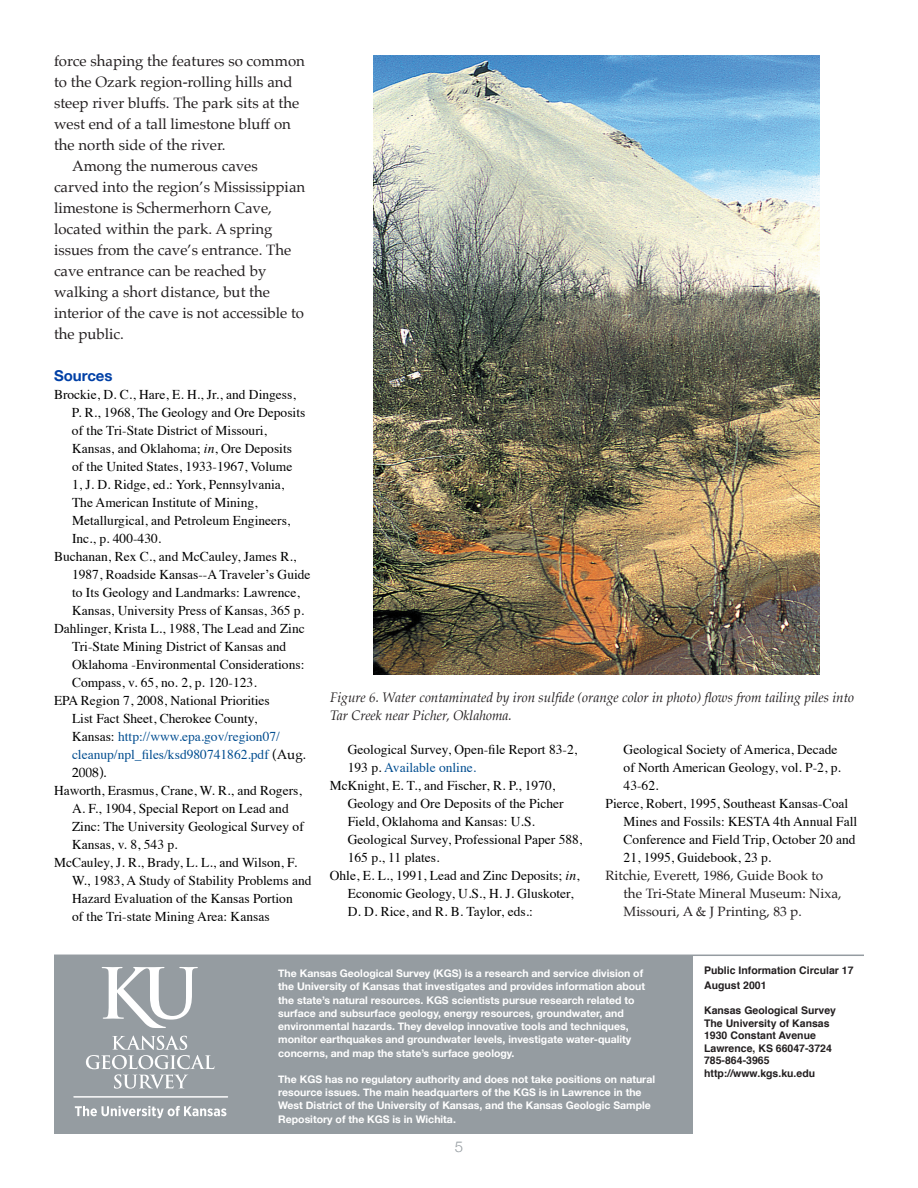
<style>
.page{position:relative;width:918px;height:1188px;background:#fff}
.page>*{position:absolute;margin:0;border:0;box-sizing:border-box;transform-origin:0 0}
.PIC_Body_Copy{font:15px/21px "Palatino";color:#231f20}
.PIC_Header{font:700 15px "Helvetica Neue";color:#0040a6}
.t1{font:300 15px "Helvetica Neue";color:#959ca1}
.PIC_References_Gloss{font:13.5px/18px "Times";color:#000}
.t2{font:italic 13.5px "Palatino";color:#231f20}
.t3{font:13.5px "Palatino";color:#231f20}
.t4{font:13.5px "Times";color:#004d90}
.t5{font:700 10.5px/13.2px "Helvetica Neue";color:#fff}
.t6{font:700 10.5px/12.6px "Helvetica";color:#231f20}
.s1{font-style:italic}
.s2{color:#004d90}
.s3{font-family:"Palatino"}
.s4{color:#000}
</style>
<div class="page">
<div style="left:54px;top:955px;width:639px;height:179px;background:#959ca1"></div>
<svg style="left:86px;top:1036px;width:128px;height:53px"></svg>
<svg style="left:102px;top:967px;width:96px;height:61px"></svg>
<hr style="left:73px;top:1096px;width:155px;height:2px;background:#fff">
<svg style="left:75px;top:1106px;width:151px;height:12px"></svg>
<hr style="left:54px;top:955px;width:810px;height:1px;background:#959ca1">
<img style="left:373px;top:55px;width:447px;height:620px">
<p class="PIC_Body_Copy" style="left:54px;top:51px;width:252px">force shaping the features so common to the Ozark region-rolling hills and steep river bluffs. The park sits at the west end of a tall limestone bluff on the north side of the river.</p>
<p class="PIC_Body_Copy" style="left:54px;top:156px;width:253px;text-indent:18px">Among the numerous caves carved into the region’s Mississippian limestone is Schermerhorn Cave, located within the park. A spring issues from the cave’s entrance. The cave entrance can be reached by walking a short distance, but the interior of the cave is not accessible to the public.</p>
<p class="PIC_Header" style="left:54px;top:364px;width:60px">Sources</p>
<p class="PIC_References_Gloss" style="left:72px;top:385px;width:235px;text-indent:-18px">Brockie, D. C., Hare, E. H., Jr., and Dingess, P. R., 1968, The Geology and Ore Deposits of the Tri-State District of Missouri, Kansas, and Oklahoma; <span class="s1">in</span>, Ore Deposits of the United States, 1933-1967, Volume 1, J. D. Ridge, ed.: York, Pennsylvania, The American Institute of Mining, Metallurgical, and Petroleum Engineers, Inc., p. 400-430.</p>
<p class="PIC_References_Gloss" style="left:72px;top:547px;width:240px;text-indent:-18px">Buchanan, Rex C., and McCauley, James R., 1987, Roadside Kansas--A Traveler’s Guide to Its Geology and Landmarks: Lawrence, Kansas, University Press of Kansas, 365 p.</p>
<p class="PIC_References_Gloss" style="left:72px;top:619px;width:234px;text-indent:-18px">Dahlinger, Krista L., 1988, The Lead and Zinc Tri-State Mining District of Kansas and Oklahoma -Environmental Considerations:<br>Compass, v. 65, no. 2, p. 120-123.</p>
<p class="PIC_References_Gloss" style="left:72px;top:691px;width:236px;text-indent:-18px">EPA Region 7, 2008, National Priorities<br>List Fact Sheet, Cherokee County,<br>Kansas: <span class="s2">http://www.epa.gov/region07/ cleanup/npl_files/ksd980741862.pdf</span> <span class="s3">(Aug.<br>2008).</span></p>
<p class="PIC_References_Gloss" style="left:72px;top:781px;width:233px;text-indent:-18px">Haworth, Erasmus, Crane, W. R., and Rogers, A. F., 1904, Special Report on Lead and Zinc: The University Geological Survey of Kansas, v. 8, 543 p.</p>
<p class="PIC_References_Gloss" style="left:72px;top:853px;width:241px;text-indent:-18px">McCauley, J. R., Brady, L. L., and Wilson, F.<br>W., 1983, A Study of Stability Problems and Hazard Evaluation of the Kansas Portion<br>of the Tri-state Mining Area: Kansas</p>
<p class="t2" style="left:330px;top:687px;width:526px">Figure 6. Water contaminated by iron sulfide (orange color in photo) flows from tailing piles into</p>
<p class="t2" style="left:330px;top:705px;width:184px">Tar Creek near Picher, Oklahoma.</p>
<p class="PIC_References_Gloss" style="left:348px;top:739px;width:231px">Geological Survey, Open-file Report 83-2,</p>
<p class="t4" style="left:348px;top:755px;width:130px"><span class="s4">193 p.</span> Available online.</p>
<p class="PIC_References_Gloss" style="left:330px;top:775px;width:227px">McKnight, E. T., and Fischer, R. P., 1970,</p>
<p class="PIC_References_Gloss" style="left:348px;top:793px;width:217px">Geology and Ore Deposits of the Picher</p>
<p class="PIC_References_Gloss" style="left:348px;top:811px;width:189px">Field, Oklahoma and Kansas: U.S.</p>
<p class="PIC_References_Gloss" style="left:348px;top:829px;width:236px">Geological Survey, Professional Paper 588,</p>
<p class="PIC_References_Gloss" style="left:348px;top:847px;width:93px">165 p., 11 plates.</p>
<p class="PIC_References_Gloss" style="left:330px;top:865px;width:251px">Ohle, E. L., 1991, Lead and Zinc Deposits; <span class="s1">in</span>,</p>
<p class="PIC_References_Gloss" style="left:348px;top:883px;width:227px">Economic Geology, U.S., H. J. Gluskoter,</p>
<p class="PIC_References_Gloss" style="left:348px;top:901px;width:187px">D. D. Rice, and R. B. Taylor, eds.:</p>
<p class="PIC_References_Gloss" style="left:624px;top:739px;width:216px">Geological Society of America, Decade</p>
<p class="PIC_References_Gloss" style="left:624px;top:757px;width:219px">of North American Geology, vol. P-2, p.</p>
<p class="PIC_References_Gloss" style="left:624px;top:775px;width:36px">43-62.</p>
<p class="PIC_References_Gloss" style="left:606px;top:793px;width:244px">Pierce, Robert, 1995, Southeast Kansas-Coal</p>
<p class="PIC_References_Gloss" style="left:624px;top:811px;width:235px">Mines and Fossils: KESTA 4th Annual Fall</p>
<p class="PIC_References_Gloss" style="left:624px;top:829px;width:234px">Conference and Field Trip, October 20 and</p>
<p class="PIC_References_Gloss" style="left:624px;top:847px;width:149px">21, 1995, Guidebook, 23 p.</p>
<p class="t3" style="left:606px;top:864px;width:219px">Ritchie, Everett, 1986, Guide Book to</p>
<p class="t3" style="left:624px;top:882px;width:219px">the Tri-State Mineral Museum: Nixa,</p>
<p class="t3" style="left:624px;top:900px;width:180px">Missouri, A &amp; J Printing, 83 p.</p>
<p class="t5" style="left:278px;top:967px;width:368px">The Kansas Geological Survey (KGS) is a research and service division of the University of Kansas that investigates and provides information about the state’s natural resources. KGS scientists pursue research related to surface and subsurface geology, energy resources, groundwater, and environmental hazards. They develop innovative tools and techniques, monitor earthquakes and groundwater levels, investigate water-quality concerns, and map the state’s surface geology.</p>
<p class="t5" style="left:278px;top:1073px;width:378px">The KGS has no regulatory authority and does not take positions on natural resource issues. The main headquarters of the KGS is in Lawrence in the West District of the University of Kansas, and the Kansas Geologic Sample Repository of the KGS is in Wichita.</p>
<p class="t1" style="left:455px;top:1135px;width:10px">5</p>
<p class="t6" style="left:704px;top:963px;width:151px;line-height:15px">Public Information Circular 17<br>August 2001</p>
<p class="t6" style="left:704px;top:1004px;width:133px">Kansas Geological Survey<br>The University of Kansas<br>1930 Constant Avenue<br>Lawrence, KS 66047-3724<br>785-864-3965 http://www.kgs.ku.edu</p>
</div>
